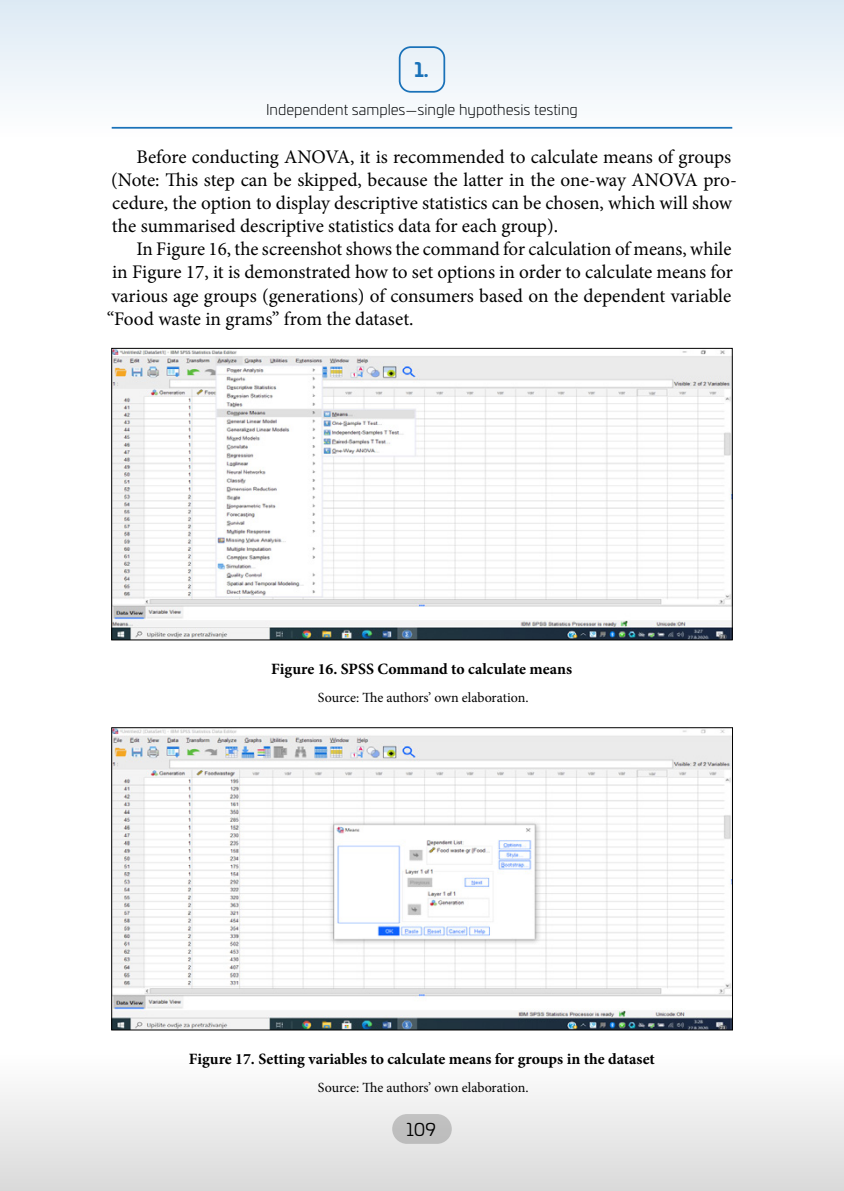
<style>
.page{position:relative;width:844px;height:1191px;background:#fff}
.page>*{position:absolute;margin:0;border:0;box-sizing:border-box;transform-origin:0 0}
.t1{font:19.25px/23.1px "Minion Pro";color:#000}
.t2{font:700 19.25px "Univia Pro";color:#1a72b9}
.t3{font:17.5px "Univia Pro";color:#000}
.t4{font:700 15.75px "Minion Pro";color:#000}
.t5{font:300 14.88px "Univia Pro";color:#000}
.t6{font:14px "Minion Pro";letter-spacing:-.005em;color:#000}
</style>
<div class="page">
<img style="left:113px;top:350px;width:617px;height:288px">
<div style="left:111px;top:348px;width:621px;height:292px;border:1px solid #000"></div>
<img style="left:113px;top:729px;width:617px;height:299px">
<div style="left:0;top:1052px;width:843px;height:139px;background:linear-gradient(to bottom,#fff,#d9d9d9)"></div>
<div style="left:0;top:0;width:843px;height:139px;background:linear-gradient(to bottom,#dfebf5,#f7fafc)"></div>
<p class="t2" style="left:414px;top:55px;width:16px">1.</p>
<p class="t5" style="left:266px;top:99px;width:313px">Independent samples—single hypothesis testing</p>
<p class="t1" style="left:111px;top:145px;width:627px;text-indent:25px">Before conducting ANOVA, it is recommended to calculate means of groups (Note: This step can be skipped, because the latter in the one-way ANOVA pro&shy;cedure, the option to display descriptive statistics can be chosen, which will show the summarised descriptive statistics data for each group).</p>
<p class="t1" style="left:107px;top:238px;width:627px;text-align:justify;text-indent:30px">In Figure 16, the screenshot shows the command for calculation of means, while in Figure 17, it is demonstrated how to set options in order to calculate means for various age groups (generations) of consumers based on the dependent variable “Food waste in grams” from the dataset.</p>
<p class="t4" style="left:271px;top:658px;width:302px">Figure 16. SPSS Command to calculate means</p>
<p class="t6" style="left:318px;top:688px;width:212px">Source: The authors’ own elaboration.</p>
<p class="t4" style="left:189px;top:1048px;width:467px">Figure 17. Setting variables to calculate means for groups in the dataset</p>
<p class="t6" style="left:318px;top:1078px;width:212px">Source: The authors’ own elaboration.</p>
<p class="t3" style="left:406px;top:1116px;width:31px">109</p>
</div>
